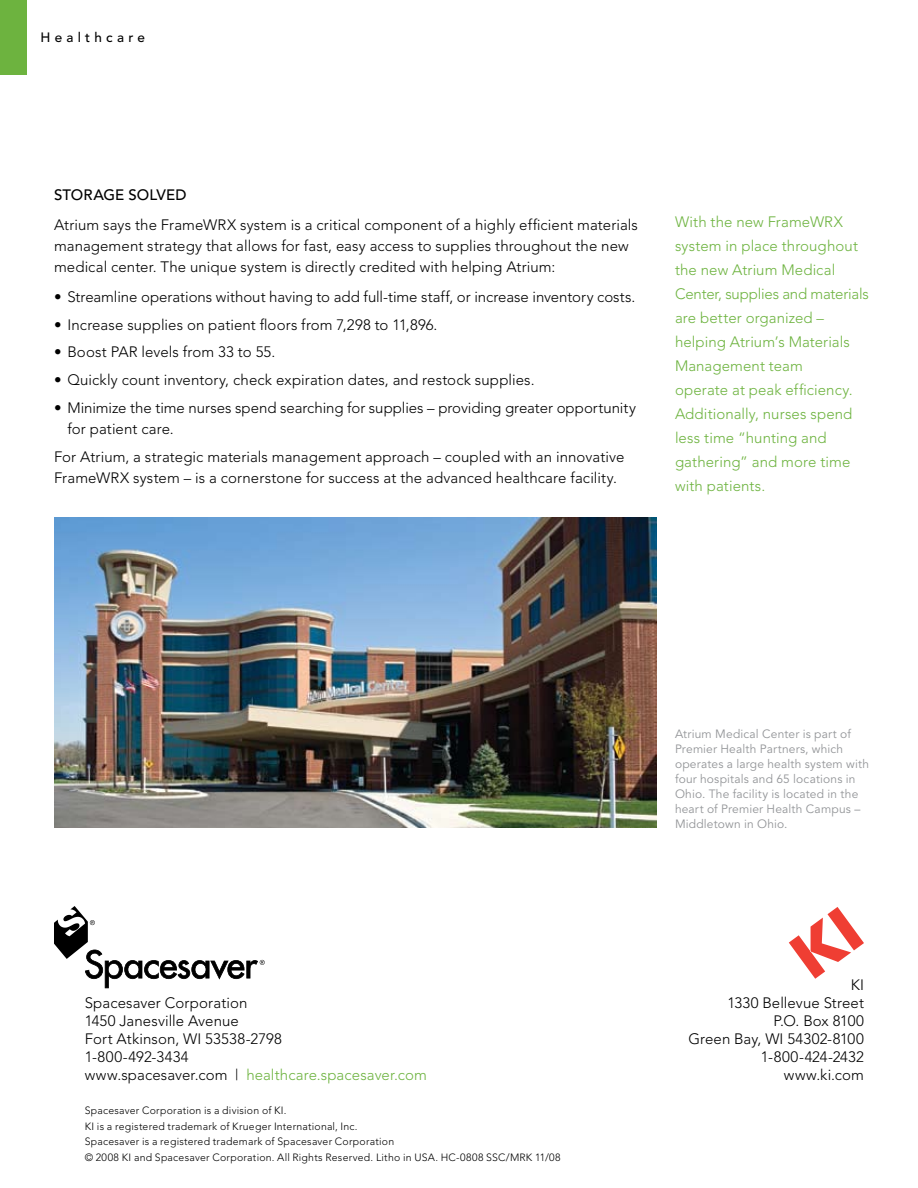
<style>
.page{position:relative;width:918px;height:1188px;background:#fff}
.page>*{position:absolute;margin:0;border:0;box-sizing:border-box;transform-origin:0 0}
.t1{font:300 15px/18px "Avenir";letter-spacing:.005em;color:#000}
.t2{font:300 15px/24px "Avenir";letter-spacing:.005em;color:#6db33f}
.t3{font:500 15px "Avenir";letter-spacing:.005em;color:#000}
.t4{font:500 13.5px "Avenir";color:#000}
.t5{font:12px/15px "Avenir";letter-spacing:.015em;color:#939598}
.t6{font:300 10.5px/15.8px "Avenir";letter-spacing:.02em;color:#000}
.s1{color:#6db33f}
</style>
<div class="page">
<svg style="left:54px;top:906px;width:211px;height:82px"></svg>
<svg style="left:789px;top:907px;width:75px;height:72px"></svg>
<img style="left:54px;top:518px;width:602px;height:310px">
<div style="left:0;top:0;width:27px;height:74px;background:#6db33f"></div>
<p class="t4" style="left:40px;top:30px;width:106px">HEALTHCARE</p>
<p class="t3" style="left:54px;top:187px;width:134px">STORAGE SOLVED</p>
<p class="t1" style="left:54px;top:214px;width:586px;line-height:21px">Atrium says the FrameWRX system is a critical component of a highly efficient materials management strategy that allows for fast, easy access to supplies throughout the new medical center. The unique system is directly credited with helping Atrium:</p>
<p class="t1" style="left:54px;top:288px;width:583px">• Streamline operations without having to add full-time staff, or increase inventory costs.</p>
<p class="t1" style="left:54px;top:315px;width:385px">• Increase supplies on patient floors from 7,298 to 11,896.</p>
<p class="t1" style="left:54px;top:343px;width:223px">• Boost PAR levels from 33 to 55.</p>
<p class="t1" style="left:54px;top:371px;width:482px">• Quickly count inventory, check expiration dates, and restock supplies.</p>
<p class="t1" style="left:68px;top:397px;width:570px;line-height:21px;text-indent:-14px">• Minimize the time nurses spend searching for supplies – providing greater opportunity for patient care.</p>
<p class="t1" style="left:54px;top:446px;width:572px;line-height:21px">For Atrium, a strategic materials management approach – coupled with an innovative<br>FrameWRX system – is a cornerstone for success at the advanced healthcare facility.</p>
<p class="t2" style="left:675px;top:210px;width:195px">With the new FrameWRX system in place throughout the new Atrium Medical<br>Center, supplies and materials are better organized – helping Atrium’s Materials<br>Management team<br>operate at peak efficiency.<br>Additionally, nurses spend less time “hunting and gathering” and more time with patients.</p>
<p class="t1" style="left:85px;top:994px;width:344px">Spacesaver Corporation<br>1450 Janesville Avenue<br>Fort Atkinson, WI 53538-2798<br>1-800-492-3434<br>www.spacesaver.com | <span class="s1">healthcare.spacesaver.com</span></p>
<p class="t6" style="left:85px;top:1102px;width:477px">Spacesaver Corporation is a division of KI.<br>KI is a registered trademark of Krueger International, Inc.<br>Spacesaver is a registered trademark of Spacesaver Corporation<br>© 2008 KI and Spacesaver Corporation. All Rights Reserved. Litho in USA. HC-0808 SSC/MRK 11/08</p>
<p class="t5" style="left:675px;top:727px;width:196px">Atrium Medical Center is part of<br>Premier Health Partners, which operates a large health system with four hospitals and 65 locations in<br>Ohio. The facility is located in the heart of Premier Health Campus –<br>Middletown in Ohio.</p>
<p class="t1" style="left:688px;top:976px;width:177px;text-align:right">KI<br>1330 Bellevue Street<br>P.O. Box 8100<br>Green Bay, WI 54302-8100<br>1-800-424-2432 www.ki.com</p>
</div>
